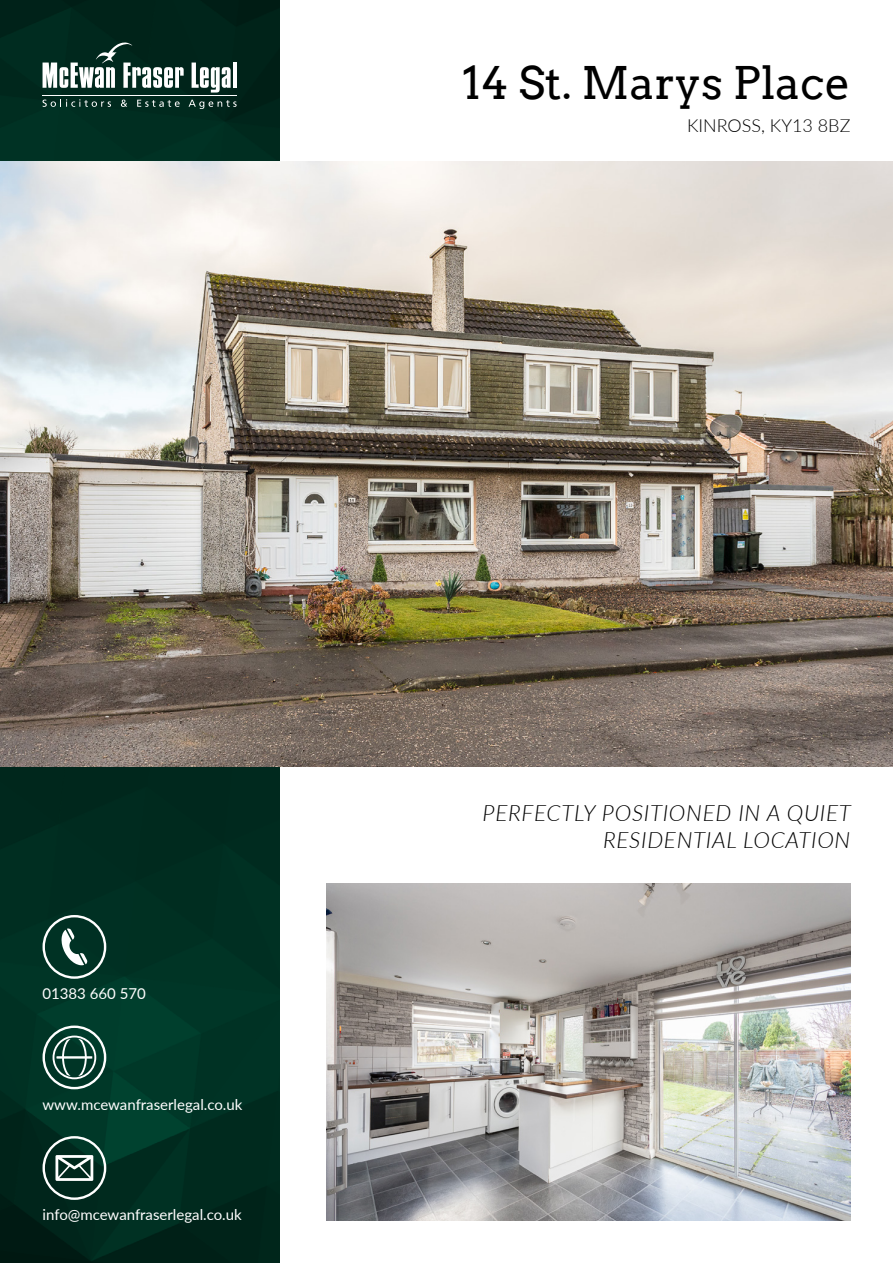
<style>
.page{position:relative;width:893px;height:1263px;background:#fff}
.page>*{position:absolute;margin:0;border:0;box-sizing:border-box;transform-origin:0 0}
.t1{font:45px "Arvo";color:#000}
.t2{font:italic 300 22.5px/27px "Lato";letter-spacing:.03em;color:#000;text-align:right}
.t3{font:300 18px "Lato";color:#000}
.t4{font:15px "Lato";color:#fff}
</style>
<div class="page">
<img style="left:0;top:0;width:279px;height:1263px">
<img style="left:0;top:162px;width:893px;height:605px">
<svg style="left:43px;top:43px;width:141px;height:45px"></svg>
<svg style="left:192px;top:63px;width:39px;height:30px"></svg>
<hr style="left:233px;top:63px;width:4px;height:25px;background:#fff">
<hr style="left:43px;top:95px;width:194px;height:1px;background:#fff">
<svg style="left:43px;top:99px;width:68px;height:8px"></svg>
<svg style="left:121px;top:100px;width:6px;height:7px"></svg>
<svg style="left:137px;top:100px;width:43px;height:7px"></svg>
<svg style="left:189px;top:100px;width:48px;height:9px"></svg>
<img style="left:326px;top:883px;width:524px;height:337px">
<svg style="left:43px;top:915px;width:63px;height:64px;background:#335a4f"></svg>
<svg style="left:43px;top:1025px;width:63px;height:64px;background:#3a6559"></svg>
<svg style="left:43px;top:1136px;width:63px;height:64px;background:#3a5b52"></svg>
<h1 class="t1" style="left:462px;top:55px;width:390px">14 St. Marys Place</h1>
<p class="t3" style="left:687px;top:113px;width:165px">KINROSS, KY13 8BZ</p>
<p class="t4" style="left:43px;top:983px;width:105px">01383 660 570</p>
<p class="t4" style="left:43px;top:1094px;width:201px">www.mcewanfraserlegal.co.uk</p>
<p class="t4" style="left:43px;top:1204px;width:201px">info@mcewanfraserlegal.co.uk</p>
<h2 class="t2" style="left:482px;top:798px;width:370px">PERFECTLY POSITIONED IN A QUIET<br>RESIDENTIAL LOCATION</h2>
</div>
